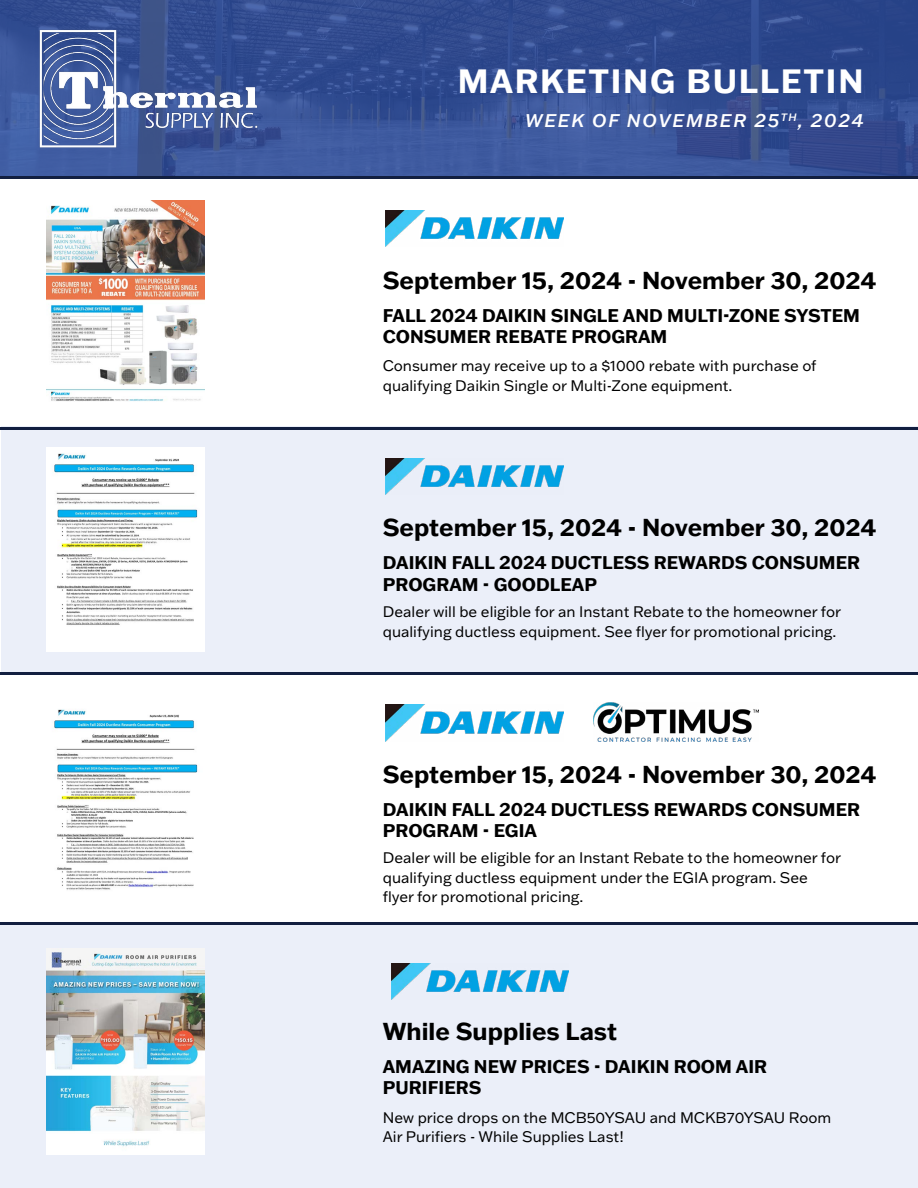
<style>
.page{position:relative;width:918px;height:1188px;background:#fff}
.page>*{position:absolute;margin:0;border:0;box-sizing:border-box;transform-origin:0 0}
.t1{font:700 33px "Franklin Gothic ATF";letter-spacing:.05em;color:#fff}
.t2{font:700 24px "Franklin Gothic ATF";color:#000}
.t3{font:700 18px/21.6px "Franklin Gothic ATF";color:#000}
.t4{font:italic 500 18px "Franklin Gothic ATF";letter-spacing:.1em;color:#fff}
.t5{font:15px/19.5px "Franklin Gothic ATF";color:#000}
</style>
<div class="page">
<div style="left:1px;top:925px;width:917px;height:263px;background:#ebeff9"></div>
<div style="left:2px;top:427px;width:916px;height:248px;background:#ebeff9"></div>
<svg style="left:0;top:0;width:918px;height:176px;background:#344f93"></svg>
<img style="left:36px;top:23px;width:231px;height:131px">
<hr style="left:0;top:176px;width:917px;height:3px;background:#121f40">
<hr style="left:0;top:427px;width:917px;height:3px;background:#121f40">
<hr style="left:0;top:672px;width:917px;height:3px;background:#121f40">
<hr style="left:1px;top:922px;width:917px;height:3px;background:#121f40">
<img style="left:46px;top:950px;width:158px;height:204px">
<img style="left:391px;top:964px;width:177px;height:36px">
<img style="left:52px;top:709px;width:146px;height:181px">
<img style="left:386px;top:705px;width:177px;height:36px">
<img style="left:594px;top:703px;width:165px;height:38px">
<img style="left:46px;top:200px;width:158px;height:201px">
<img style="left:386px;top:211px;width:177px;height:36px">
<img style="left:46px;top:448px;width:158px;height:204px">
<img style="left:386px;top:458px;width:177px;height:36px">
<h1 class="t1" style="left:458px;top:59px;width:407px">MARKETING BULLETIN</h1>
<p class="t4" style="left:525px;top:108px;width:340px">WEEK OF NOVEMBER 25<sup>TH</sup>, 2024</p>
<h2 class="t2" style="left:383px;top:264px;width:495px">September 15, 2024 - November 30, 2024</h2>
<p class="t3" style="left:383px;top:304px;width:479px">FALL 2024 DAIKIN SINGLE AND MULTI-ZONE SYSTEM<br>CONSUMER REBATE PROGRAM</p>
<p class="t5" style="left:383px;top:356px;width:435px">Consumer may receive up to a $1000 rebate with purchase of qualifying Daikin Single or Multi-Zone equipment.</p>
<h2 class="t2" style="left:383px;top:511px;width:495px">September 15, 2024 - November 30, 2024</h2>
<p class="t3" style="left:383px;top:551px;width:479px">DAIKIN FALL 2024 DUCTLESS REWARDS CONSUMER<br>PROGRAM - GOODLEAP</p>
<p class="t5" style="left:383px;top:602px;width:460px">Dealer will be eligible for an Instant Rebate to the homeowner for qualifying ductless equipment. See flyer for promotional pricing.</p>
<h2 class="t2" style="left:383px;top:758px;width:495px">September 15, 2024 - November 30, 2024</h2>
<p class="t3" style="left:383px;top:798px;width:479px">DAIKIN FALL 2024 DUCTLESS REWARDS CONSUMER<br>PROGRAM - EGIA</p>
<p class="t5" style="left:383px;top:848px;width:460px">Dealer will be eligible for an Instant Rebate to the homeowner for qualifying ductless equipment under the EGIA program. See flyer for promotional pricing.</p>
<h2 class="t2" style="left:383px;top:1015px;width:236px">While Supplies Last</h2>
<p class="t3" style="left:383px;top:1055px;width:386px">AMAZING NEW PRICES - DAIKIN ROOM AIR<br>PURIFIERS</p>
<p class="t5" style="left:383px;top:1107px;width:450px">New price drops on the MCB50YSAU and MCKB70YSAU Room<br>Air Purifiers - While Supplies Last!</p>
</div>
